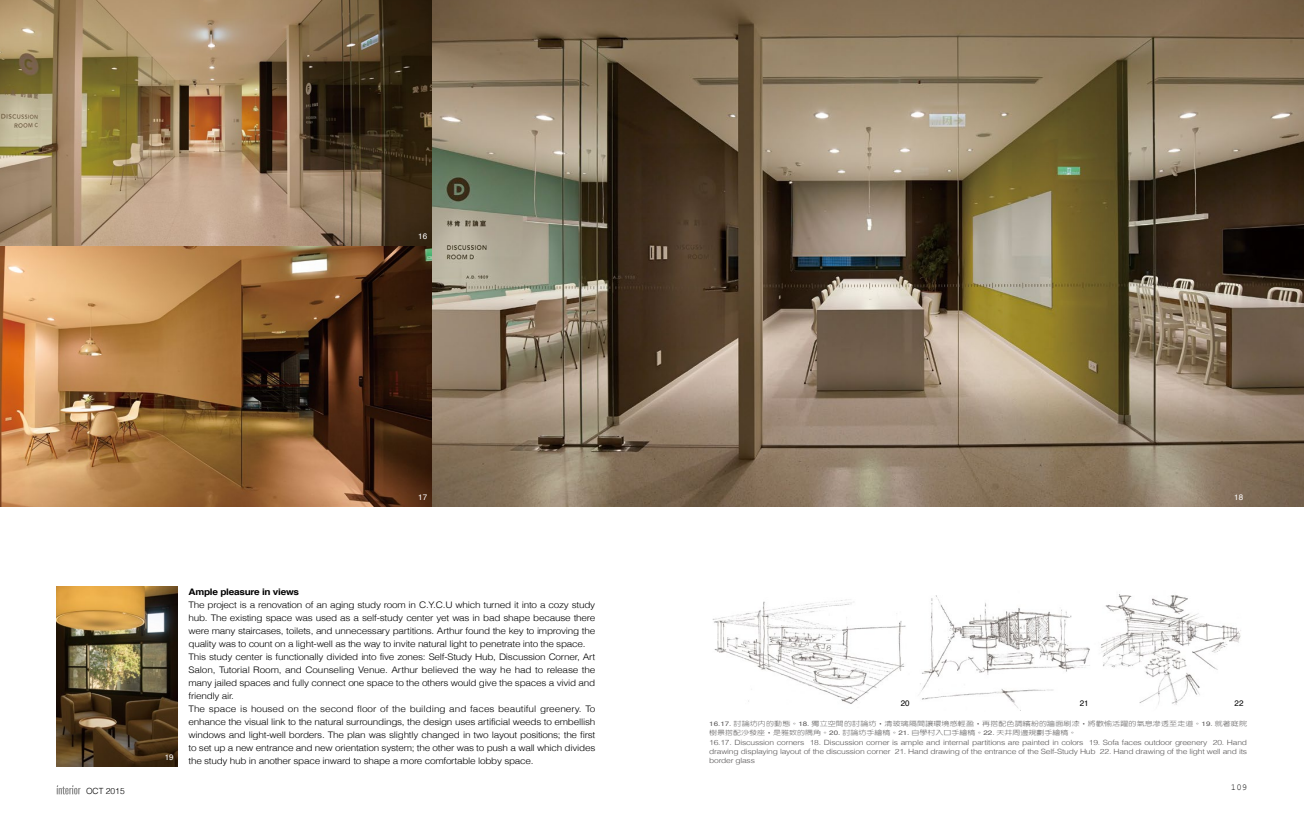
<style>
.page{position:relative;width:1304px;height:823px;background:#fff}
.page>*{position:absolute;margin:0;border:0;box-sizing:border-box;transform-origin:0 0}
.t1{font:300 9px/13px "Helvetica";letter-spacing:-.025em;color:#000;scale:1.11 1}
.t2{font:700 9px "Helvetica";letter-spacing:-.025em;color:#000;scale:1.11 1}
.t3{font:9px "Courier New";color:#000}
.t4{font:300 8.5px "Helvetica";color:#000}
.t5{font:8px "Helvetica";color:#fff}
.t6{font:8px "Helvetica";color:#000}
.t7{font:300 7.2px/9px "Helvetica";letter-spacing:-.025em;color:#595757;text-align:justify;scale:1.18 1}
.t8{font:300 6.4px/9.6px "AR New Hei B5";letter-spacing:.015em;color:#595757;scale:1.25 1}
.s1{font-family:"Helvetica";font-weight:400}
.s2{font-weight:700}
.s3{font-family:"Adobe Ming Std"}
</style>
<div class="page">
<svg style="left:57px;top:785px;width:24px;height:9px"></svg>
<img style="left:0;top:0;width:431px;height:506px">
<img style="left:433px;top:0;width:871px;height:506px">
<img style="left:57px;top:586px;width:121px;height:179px">
<img style="left:712px;top:599px;width:194px;height:105px">
<img style="left:920px;top:594px;width:321px;height:117px">
<p class="t5" style="left:418px;top:230px;width:10px">16</p>
<p class="t4" style="left:86px;top:783px;width:40px">OCT 2015</p>
<p class="t5" style="left:418px;top:490px;width:10px">17</p>
<p class="t5" style="left:1234px;top:490px;width:10px">18</p>
<p class="t5" style="left:165px;top:750px;width:10px">19</p>
<p class="t2" style="left:189px;top:584px;width:101px">Ample pleasure in views</p>
<p class="t1" style="left:189px;top:597px;width:368px">The project is a renovation of an aging study room in C.Y.C.U which turned it into a cozy study hub. The existing space was used as a self-study center yet was in bad shape because there were many staircases, toilets, and unnecessary partitions. Arthur found the key to improving the quality was to count on a light-well as the way to invite natural light to penetrate into the space.<br>This study center is functionally divided into five zones: Self-Study Hub, Discussion Corner, Art Salon, Tutorial Room, and Counseling Venue. Arthur believed the way he had to release the many jailed spaces and fully connect one space to the others would give the spaces a vivid and friendly air.<br>The space is housed on the second floor of the building and faces beautiful greenery. To enhance the visual link to the natural surroundings, the design uses artificial weeds to embellish windows and light-well borders. The plan was slightly changed in two layout positions; the first to set up a new entrance and new orientation system; the other was to push a wall which divides the study hub in another space inward to shape a more comfortable lobby space.</p>
<p class="t6" style="left:901px;top:696px;width:10px">20</p>
<p class="t6" style="left:1080px;top:696px;width:10px">21</p>
<p class="t8" style="left:709px;top:718px;width:432px"><span class="s1">16.17.</span> 討論坊內的動態<span class="s2">。</span><span class="s1">18.</span> 獨立空間的討論坊<span class="s2">，</span>清玻璃隔間讓環境感輕盈<span class="s2">，</span>再搭配色調繽紛的牆面刷漆<span class="s2">，</span>將歡愉活躍的氣息滲透至走道<span class="s2">。</span><span class="s1">19.</span> 就著庭院樹景搭配沙發座<span class="s2">，</span>是雅致的隅角<span class="s2">。</span><span class="s1">20.</span> 討論坊手繪稿<span class="s2">。</span><span class="s1">21.</span> 自學村入口手繪稿<span class="s2">。</span><span class="s1">22.</span> 天井周邊規劃手繪稿<span class="s2">。</span></p>
<p class="t7" style="left:709px;top:737px;width:457px">16.17. Discussion corners 18. Discussion corner is ample and internal partitions are painted in colors 19. Sofa faces outdoor greenery 20. Hand drawing displaying layout of the discussion corner 21. Hand drawing of the entrance of the Self<span class="s3">-</span>Study Hub 22. Hand drawing of the light well and its border glass</p>
<p class="t6" style="left:1235px;top:696px;width:10px">22</p>
<p class="t3" style="left:1231px;top:781px;width:18px">109</p>
</div>
